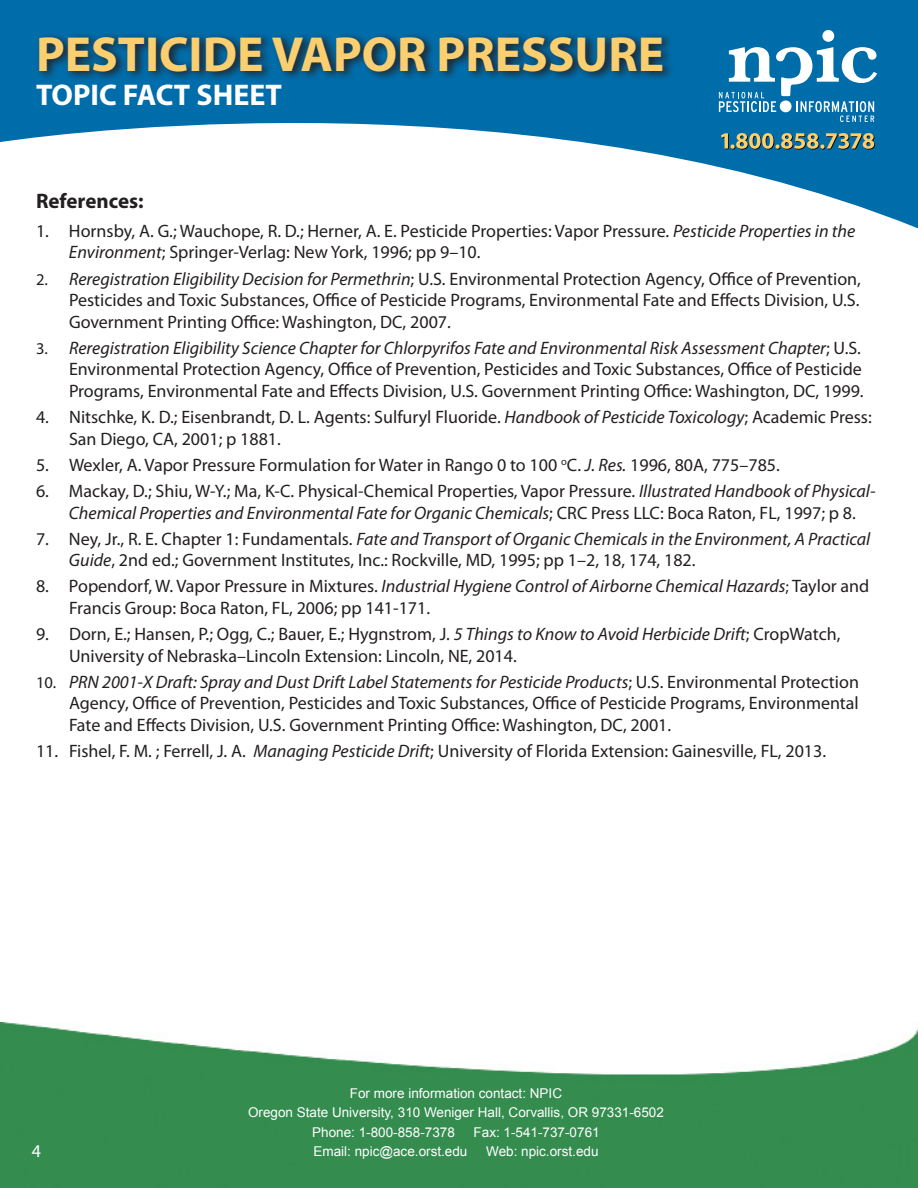
<style>
.page{position:relative;width:918px;height:1188px;background:#fff}
.page>*{position:absolute;margin:0;border:0;box-sizing:border-box;transform-origin:0 0}
.t1{font:700 49.5px "Myriad Pro";color:#fbce6f}
.t2{font:700 30px "Myriad Pro";color:#fff}
.t3{font:700 21px "Myriad Pro";color:#231f20}
.t4{font:18px/21.6px "Myriad Pro";color:#231f20}
.t5{font:18px "Myriad Pro";color:#fff}
.t6{font:13.5px "Arial";color:#fff}
.s1{font-style:italic}
.s2{font-size:16.5px}
</style>
<div class="page">
<img style="left:0;top:1022px;width:918px;height:166px">
<svg style="left:0;top:0;width:918px;height:228px;fill:#006dab"></svg>
<svg style="left:719px;top:30px;width:158px;height:92px"></svg>
<svg style="left:721px;top:133px;width:154px;height:17px;background:#6c8b7d"></svg>
<svg style="left:36px;top:31px;width:639px;height:50px;background:#0b527c"></svg>
<h1 class="t1" style="left:36px;top:22px;width:630px">PESTICIDE VAPOR PRESSURE</h1>
<h2 class="t2" style="left:36px;top:75px;width:247px">TOPIC FACT SHEET</h2>
<p class="t3" style="left:36px;top:187px;width:109px">References:</p>
<p class="t4" style="left:69px;top:220px;width:788px;text-indent:-33px">1. Hornsby, A. G.; Wauchope, R. D.; Herner, A. E. Pesticide Properties: Vapor Pressure. <span class="s1">Pesticide Properties in the<br>Environment</span>; Springer-Verlag: New York, 1996; pp 9–10.</p>
<p class="t4" style="left:69px;top:267px;width:793px;text-align:justify;text-indent:-33px"><span class="s2">2.</span> <span class="s1">Reregistration Eligibility Decision for Permethrin</span>; U.S. Environmental Protection Agency, Office of Prevention, Pesticides and Toxic Substances, Office of Pesticide Programs, Environmental Fate and Effects Division, U.S.<br>Government Printing Office: Washington, DC, 2007.</p>
<p class="t4" style="left:69px;top:337px;width:796px;text-indent:-33px"><span class="s2">3.</span> <span class="s1">Reregistration Eligibility Science Chapter for Chlorpyrifos Fate and Environmental Risk Assessment Chapter</span>; U.S.<br>Environmental Protection Agency, Office of Prevention, Pesticides and Toxic Substances, Office of Pesticide<br>Programs, Environmental Fate and Effects Division, U.S. Government Printing Office: Washington, DC, 1999.</p>
<p class="t4" style="left:69px;top:406px;width:804px;text-indent:-33px">4. Nitschke, K. D.; Eisenbrandt, D. L. Agents: Sulfuryl Fluoride. <span class="s1">Handbook of Pesticide Toxicology</span>; Academic Press:<br>San Diego, CA, 2001; p 1881.</p>
<p class="t4" style="left:36px;top:454px;width:745px">5. Wexler, A. Vapor Pressure Formulation for Water in Rango 0 to 100 <sup>o</sup>C. <span class="s1">J. Res.</span> 1996, 80A, 775–785.</p>
<p class="t4" style="left:69px;top:480px;width:808px;text-indent:-33px">6. Mackay, D.; Shiu, W-Y.; Ma, K-C. Physical-Chemical Properties, Vapor Pressure. <span class="s1">Illustrated Handbook of Physical-<br>Chemical Properties and Environmental Fate for Organic Chemicals</span>; CRC Press LLC: Boca Raton, FL, 1997; p 8.</p>
<p class="t4" style="left:69px;top:528px;width:803px;text-indent:-33px">7. Ney, Jr., R. E. Chapter 1: Fundamentals. <span class="s1">Fate and Transport of Organic Chemicals in the Environment, A Practical<br>Guide</span>, 2nd ed.; Government Institutes, Inc.: Rockville, MD, 1995; pp 1–2, 18, 174, 182.</p>
<p class="t4" style="left:69px;top:575px;width:802px;text-indent:-33px">8. Popendorf, W. Vapor Pressure in Mixtures. <span class="s1">Industrial Hygiene Control of Airborne Chemical Hazards</span><span class="s2">;</span> Taylor and<br>Francis Group: Boca Raton, FL, 2006; pp 141-171.</p>
<p class="t4" style="left:69px;top:623px;width:773px;text-indent:-33px">9. Dorn, E.; Hansen, P.; Ogg, C.; Bauer, E.; Hygnstrom, J. <span class="s1">5 Things to Know to Avoid Herbicide Drift</span>; CropWatch,<br>University of Nebraska–Lincoln Extension: Lincoln, NE, 2014.</p>
<p class="t4" style="left:69px;top:671px;width:792px;text-align:justify;text-indent:-33px"><span class="s2">10.</span> <span class="s1">PRN 2001-X Draft: Spray and Dust Drift Label Statements for Pesticide Products</span>; U.S. Environmental Protection Agency, Office of Prevention, Pesticides and Toxic Substances, Office of Pesticide Programs, Environmental Fate and Effects Division, U.S. Government Printing Office: Washington, DC, 2001.</p>
<p class="t4" style="left:36px;top:740px;width:792px">11. Fishel, F. M. ; Ferrell, J. A. <span class="s1">Managing Pesticide Drift</span>; University of Florida Extension: Gainesville, FL, 2013.</p>
<p class="t5" style="left:32px;top:1140px;width:11px">4</p>
<p class="t6" style="left:350px;top:1084px;width:214px">For more information contact: NPIC</p>
<p class="t6" style="left:248px;top:1104px;width:417px">Oregon State University, 310 Weniger Hall, Corvallis, OR 97331-6502</p>
<p class="t6" style="left:312px;top:1123px;width:144px">Phone: 1-800-858-7378</p>
<p class="t6" style="left:474px;top:1123px;width:128px">Fax: 1-541-737-0761</p>
<p class="t6" style="left:313px;top:1143px;width:156px">Email: npic@ace.orst.edu</p>
<p class="t6" style="left:486px;top:1143px;width:114px">Web: npic.orst.edu</p>
</div>
